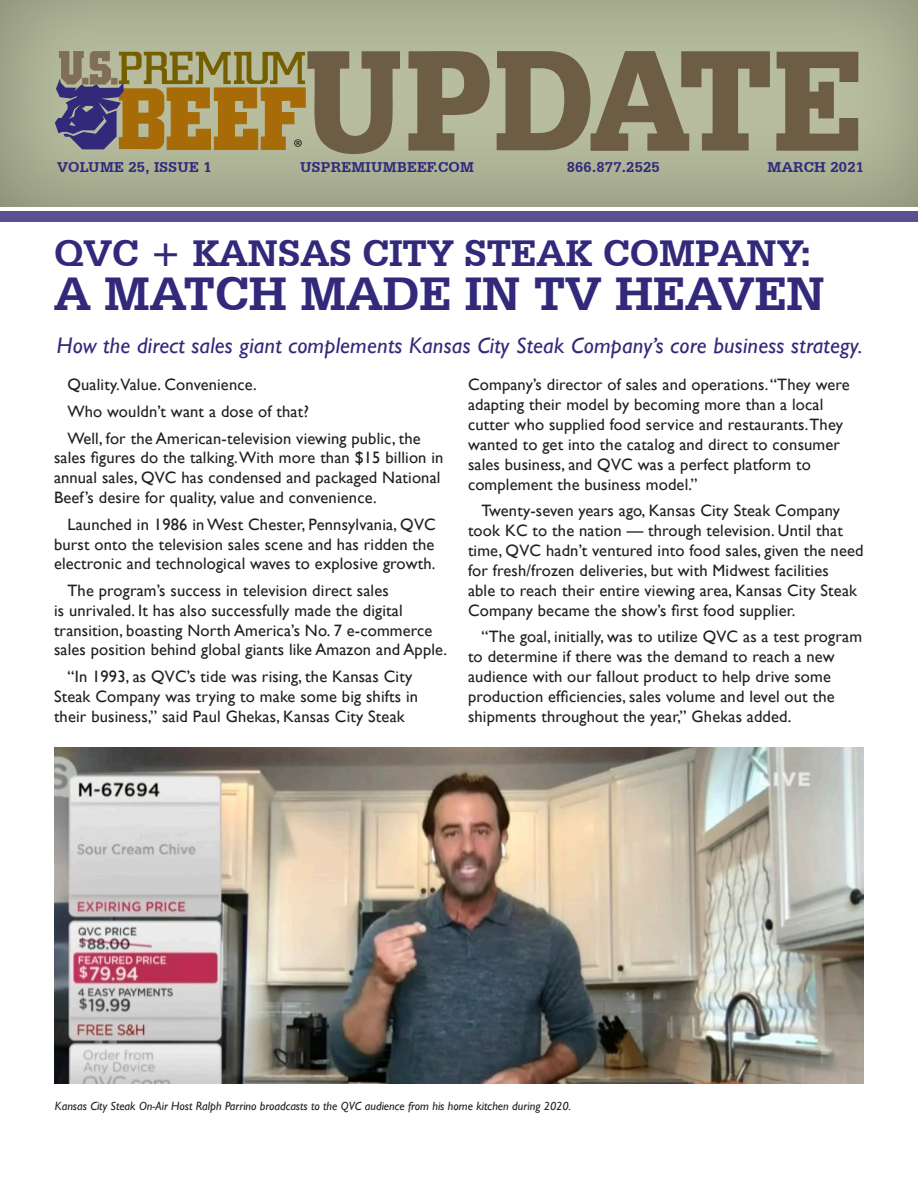
<style>
.page{position:relative;width:918px;height:1188px;background:#fff}
.page>*{position:absolute;margin:0;border:0;box-sizing:border-box;transform-origin:0 0}
.t1{font:700 141px "Serifa BQ";letter-spacing:.02em;color:#6e5d45;scale:.88 1}
.t2{font:700 49.5px "Serifa BT";color:#33297b}
.t3{font:700 39px "Serifa BT";color:#33297b}
.t4{font:italic 22.5px "Gill Sans";letter-spacing:.01em;color:#33297b}
.t5{font:16.5px/19.8px "Gill Sans";letter-spacing:.01em;color:#231f20}
.t6{font:700 15px "Serifa BT";letter-spacing:.02em;color:#33297b}
.t7{font:italic 12px "Gill Sans";color:#231f20}
</style>
<div class="page">
<div style="left:0;top:0;width:918px;height:208px;background:#231f20;opacity:.34"></div>
<svg style="left:55px;top:51px;width:250px;height:99px;background:#968050"></svg>
<div style="left:0;top:211px;width:918px;height:11px;background:#585092"></div>
<img style="left:55px;top:748px;width:808px;height:336px">
<p class="t1" style="left:307px;top:11px;width:632px">UPDATE</p>
<p class="t6" style="left:567px;top:157px;width:95px">866.877.2525</p>
<p class="t6" style="left:768px;top:157px;width:98px">MARCH 2021</p>
<p class="t6" style="left:57px;top:157px;width:156px">VOLUME 25, ISSUE 1</p>
<p class="t6" style="left:300px;top:157px;width:176px">USPREMIUMBEEF.COM</p>
<p class="t3" style="left:54px;top:229px;width:759px">QVC + KANSAS CITY STEAK COMPANY:</p>
<p class="t2" style="left:54px;top:263px;width:773px">A MATCH MADE IN TV HEAVEN</p>
<p class="t4" style="left:57px;top:333px;width:807px">How the direct sales giant complements Kansas City Steak Company’s core business strategy.</p>
<p class="t5" style="left:68px;top:375px;width:191px">Quality.Value. Convenience.</p>
<p class="t5" style="left:68px;top:401px;width:243px">Who wouldn’t want a dose of that?</p>
<p class="t5" style="left:54px;top:428px;width:391px;text-indent:14px">Well, for the American-television viewing public, the sales figures do the talking. With more than $15 billion in annual sales, QVC has condensed and packaged National Beef’s desire for quality, value and convenience.</p>
<p class="t5" style="left:54px;top:514px;width:383px;text-align:justify;text-indent:14px">Launched in 1986 in West Chester, Pennsylvania, QVC burst onto the television sales scene and has ridden the electronic and technological waves to explosive growth.</p>
<p class="t5" style="left:54px;top:580px;width:395px;text-indent:14px">The program’s success in television direct sales<br>is unrivaled. It has also successfully made the digital transition, boasting North America’s No. 7 e-commerce sales position behind global giants like Amazon and Apple.</p>
<p class="t5" style="left:54px;top:666px;width:366px;text-indent:14px">“In 1993, as QVC’s tide was rising, the Kansas City<br>Steak Company was trying to make some big shifts in their business,” said Paul Ghekas, Kansas City Steak</p>
<p class="t5" style="left:468px;top:375px;width:383px">Company’s director of sales and operations. “They were adapting their model by becoming more than a local cutter who supplied food service and restaurants. They wanted to get into the catalog and direct to consumer sales business, and QVC was a perfect platform to complement the business model.”</p>
<p class="t5" style="left:468px;top:501px;width:397px;text-indent:14px">Twenty-seven years ago, Kansas City Steak Company took KC to the nation — through television. Until that time, QVC hadn’t ventured into food sales, given the need for fresh/frozen deliveries, but with Midwest facilities<br>able to reach their entire viewing area, Kansas City Steak Company became the show’s first food supplier.</p>
<p class="t5" style="left:468px;top:627px;width:396px;text-indent:14px">“The goal, initially, was to utilize QVC as a test program to determine if there was the demand to reach a new audience with our fallout product to help drive some production efficiencies, sales volume and level out the shipments throughout the year,” Ghekas added.</p>
<p class="t7" style="left:55px;top:1099px;width:518px">Kansas City Steak On-Air Host Ralph Parrino broadcasts to the QVC audience from his home kitchen during 2020.</p>
</div>
